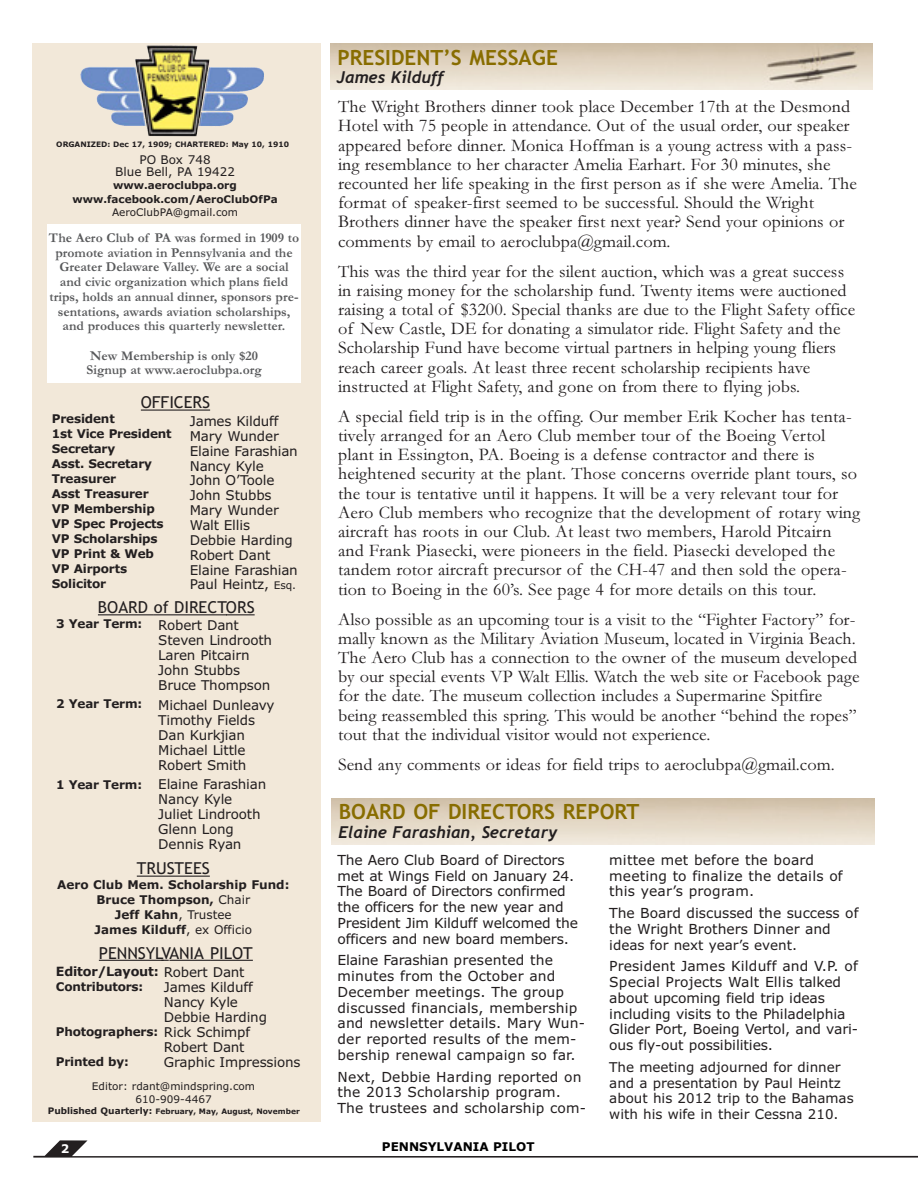
<style>
.page{position:relative;width:918px;height:1188px;background:#fff}
.page>*{position:absolute;margin:0;border:0;box-sizing:border-box;transform-origin:0 0}
.t1{font:21px "TT15154 O00";color:#886d00}
.t2{font:18px/19.2px "TT15186 O00";letter-spacing:.005em;color:#231f20}
.t3{font:16.5px "TT1515 BO00";color:#231f20}
.t4{font:16.5px "TT15195 O00";color:#231f20}
.t5{font:13.8px/15.8px "TT15169 O00";letter-spacing:.01em;color:#231f20}
.t6{font:13.8px/15.8px "TT15169 O00";letter-spacing:-.015em;color:#231f20}
.t7{font:13.5px/15px "TT15169 O00";letter-spacing:-.015em;color:#231f20}
.t8{font:13.5px/14.7px "TT1518 EO00";color:#58595b;text-align:center}
.t9{font:12.75px "TT15162 O00";letter-spacing:-.015em;color:#231f20}
.t10{font:12px/15px "TT15162 O00";letter-spacing:-.015em;color:#231f20}
.t11{font:12px/12px "TT15169 O00";color:#231f20;text-align:center}
.t12{font:12px "TT15162 O00";color:#000}
.t13{font:12px "TT15162 O00";color:#fff}
.t14{font:10.5px/12.6px "TT15169 O00";color:#231f20;text-align:center}
.t15{font:10.5px/13.5px "TT15162 O00";color:#231f20;text-align:center}
.t16{font:7.5px "TT15162 O00";color:#231f20}
.s1{font-size:10.5px}
.s2{font-family:"TT15169 O00"}
.s3{font-family:"TT15169 O00";font-size:13.5px}
.s4{font-size:9px}
</style>
<div class="page">
<svg style="left:33px;top:1140px;width:885px;height:18px"></svg>
<div style="left:32px;top:44px;width:288px;height:1078px;background:#f2e8d9"></div>
<hr style="left:141px;top:410px;width:69px;height:1px;background:#231f20">
<hr style="left:98px;top:614px;width:56px;height:1px;background:#231f20">
<hr style="left:154px;top:614px;width:73px;height:1px;background:#231f20">
<svg style="left:226px;top:614px;width:29px;height:1px"></svg>
<hr style="left:137px;top:876px;width:73px;height:1px;background:#231f20">
<hr style="left:99px;top:960px;width:65px;height:1px;background:#231f20">
<hr style="left:169px;top:960px;width:41px;height:1px;background:#231f20">
<hr style="left:210px;top:960px;width:43px;height:1px;background:#231f20">
<img style="left:141px;top:45px;width:69px;height:91px">
<img style="left:330px;top:44px;width:543px;height:46px">
<div style="left:47px;top:225px;width:254px;height:158px;background:#fff"></div>
<p class="t16" style="left:56px;top:142px;width:234px">ORGANIZED: Dec 17, 1909; CHARTERED: May 10, 1910</p>
<p class="t11" style="left:115px;top:154px;width:121px">PO Box 748<br>Blue Bell, PA 19422</p>
<p class="t15" style="left:72px;top:179px;width:207px">www.aeroclubpa.org www.facebook.com/AeroClubOfPa</p>
<p class="t14" style="left:112px;top:207px;width:128px">AeroClubPA@gmail.com</p>
<p class="t8" style="left:49px;top:232px;width:252px">The Aero Club of PA was formed in 1909 to promote aviation in Pennsylvania and the Greater Delaware Valley. We are a social and civic organization which plans field trips, holds an annual dinner, sponsors pre&shy;sentations, awards aviation scholarships, and produces this quarterly newsletter.</p>
<p class="t8" style="left:86px;top:350px;width:177px;text-align:left">New Membership is only $20<br>Signup at www.aeroclubpa.org</p>
<p class="t3" style="left:141px;top:396px;width:71px">OFFICERS</p>
<p class="t10" style="left:52px;top:413px;width:121px">President<br>1st Vice President<br>Secretary<br>Asst. Secretary<br>Treasurer<br>Asst Treasurer<br>VP Membership<br>VP Spec Projects<br>VP Scholarships<br>VP Print &amp; Web<br>VP Airports<br>Solicitor</p>
<p class="t7" style="left:190px;top:415px;width:110px">James Kilduff<br>Mary Wunder<br>Elaine Farashian<br>Nancy Kyle<br>John O’Toole<br>John Stubbs<br>Mary Wunder<br>Walt Ellis<br>Debbie Harding<br>Robert Dant<br>Elaine Farashian<br>Paul Heintz, <span class="s1">Esq.</span></p>
<p class="t3" style="left:98px;top:601px;width:158px">BOARD of DIRECTORS</p>
<p class="t10" style="left:56px;top:617px;width:88px">3 Year Term:</p>
<p class="t7" style="left:158px;top:619px;width:115px">Robert Dant<br>Steven Lindrooth<br>Laren Pitcairn<br>John Stubbs<br>Bruce Thompson</p>
<p class="t7" style="left:158px;top:698px;width:118px">Michael Dunleavy<br>Timothy Fields<br>Dan Kurkjian<br>Michael Little<br>Robert Smith</p>
<p class="t7" style="left:158px;top:778px;width:110px">Elaine Farashian<br>Nancy Kyle<br>Juliet Lindrooth<br>Glenn Long<br>Dennis Ryan</p>
<p class="t3" style="left:137px;top:862px;width:74px">TRUSTEES</p>
<p class="t10" style="left:57px;top:879px;width:234px;text-align:center">Aero Club Mem. Scholarship Fund:<br>Bruce Thompson, <span class="s2">Chair<br></span>Jeff Kahn<span class="s2">, Trustee<br></span>James Kilduff<span class="s2">, ex Officio</span></p>
<p class="t3" style="left:99px;top:946px;width:156px">PENNSYLVANIA PILOT</p>
<p class="t9" style="left:56px;top:966px;width:190px">Editor/Layout: <span class="s3">Robert Dant</span></p>
<p class="t10" style="left:56px;top:980px;width:89px">Contributors:</p>
<p class="t10" style="left:56px;top:1025px;width:104px">Photographers:</p>
<p class="t10" style="left:56px;top:1055px;width:75px">Printed by:</p>
<p class="t10" style="left:56px;top:697px;width:88px">2 Year Term:</p>
<p class="t10" style="left:56px;top:778px;width:87px">1 Year Term:</p>
<p class="t7" style="left:164px;top:980px;width:138px">James Kilduff<br>Nancy Kyle<br>Debbie Harding<br>Rick Schimpf<br>Robert Dant<br>Graphic Impressions</p>
<p class="t14" style="left:92px;top:1081px;width:165px">Editor: rdant@mindspring.com<br>610-909-4467</p>
<p class="t16" style="left:48px;top:1109px;width:253px"><span class="s4">Published Quarterly:</span> February, May, August, November</p>
<p class="t13" style="left:61px;top:1144px;width:10px">2</p>
<p class="t1" style="left:337px;top:49px;width:222px">PRESIDENT’S MESSAGE</p>
<p class="t4" style="left:337px;top:71px;width:109px">James Kilduff</p>
<p class="t2" style="left:338px;top:99px;width:520px">The Wright Brothers dinner took place December 17th at the Desmond Hotel with 75 people in attendance. Out of the usual order, our speaker appeared before dinner. Monica Hoffman is a young actress with a pass&shy;ing resemblance to her character Amelia Earhart. For 30 minutes, she recounted her life speaking in the first person as if she were Amelia. The format of speaker-first seemed to be successful. Should the Wright Brothers dinner have the speaker first next year? Send your opinions or comments by email to aeroclubpa@gmail.com.</p>
<p class="t2" style="left:338px;top:263px;width:519px">This was the third year for the silent auction, which was a great success in raising money for the scholarship fund. Twenty items were auctioned raising a total of $3200. Special thanks are due to the Flight Safety office of New Castle, DE for donating a simulator ride. Flight Safety and the Scholarship Fund have become virtual partners in helping young fliers reach career goals. At least three recent scholarship recipients have instructed at Flight Safety, and gone on from there to flying jobs.</p>
<p class="t2" style="left:338px;top:409px;width:524px">A special field trip is in the offing. Our member Erik Kocher has tenta&shy;tively arranged for an Aero Club member tour of the Boeing Vertol plant in Essington, PA. Boeing is a defense contractor and there is heightened security at the plant. Those concerns override plant tours, so the tour is tentative until it happens. It will be a very relevant tour for Aero Club members who recognize that the development of rotary wing aircraft has roots in our Club. At least two members, Harold Pitcairn and Frank Piasecki, were pioneers in the field. Piasecki developed the tandem rotor aircraft precursor of the CH-47 and then sold the opera&shy;tion to Boeing in the 60’s. See page 4 for more details on this tour.</p>
<p class="t2" style="left:338px;top:611px;width:523px">Also possible as an upcoming tour is a visit to the “Fighter Factory” for&shy;mally known as the Military Aviation Museum, located in Virginia Beach.<br>The Aero Club has a connection to the owner of the museum developed by our special events VP Walt Ellis. Watch the web site or Facebook page for the date. The museum collection includes a Supermarine Spitfire being reassembled this spring. This would be another “behind the ropes” tout that the individual visitor would not experience.</p>
<p class="t2" style="left:338px;top:757px;width:498px">Send any comments or ideas for field trips to aeroclubpa@gmail.com.</p>
<p class="t1" style="left:339px;top:804px;width:302px">BOARD OF DIRECTORS REPORT</p>
<p class="t4" style="left:338px;top:826px;width:221px">Elaine Farashian, Secretary</p>
<p class="t6" style="left:338px;top:853px;width:242px">The Aero Club Board of Directors met at Wings Field on January 24.<br>The Board of Directors confirmed the officers for the new year and<br>President Jim Kilduff welcomed the officers and new board members.</p>
<p class="t5" style="left:338px;top:954px;width:249px">Elaine Farashian presented the minutes from the October and<br>December meetings. The group discussed financials, membership and newsletter details. Mary Wun&shy;der reported results of the mem&shy;bership renewal campaign so far.</p>
<p class="t5" style="left:338px;top:1070px;width:250px">Next, Debbie Harding reported on the 2013 Scholarship program.<br>The trustees and scholarship com-</p>
<p class="t12" style="left:382px;top:1142px;width:154px">PENNSYLVANIA PILOT</p>
<p class="t5" style="left:609px;top:853px;width:235px">mittee met before the board meeting to finalize the details of this year’s program.</p>
<p class="t5" style="left:609px;top:906px;width:251px">The Board discussed the success of the Wright Brothers Dinner and</p>
<p class="t7" style="left:609px;top:938px;width:189px">ideas for next year’s event.</p>
<p class="t5" style="left:609px;top:960px;width:250px">President James Kilduff and V.P. of Special Projects Walt Ellis talked about upcoming field trip ideas including visits to the Philadelphia Glider Port, Boeing Vertol, and vari&shy;ous fly-out possibilities.</p>
<p class="t7" style="left:609px;top:1060px;width:246px;line-height:15.8px">The meeting adjourned for dinner and a presentation by Paul Heintz about his 2012 trip to the Bahamas with his wife in their Cessna 210.</p>
</div>
